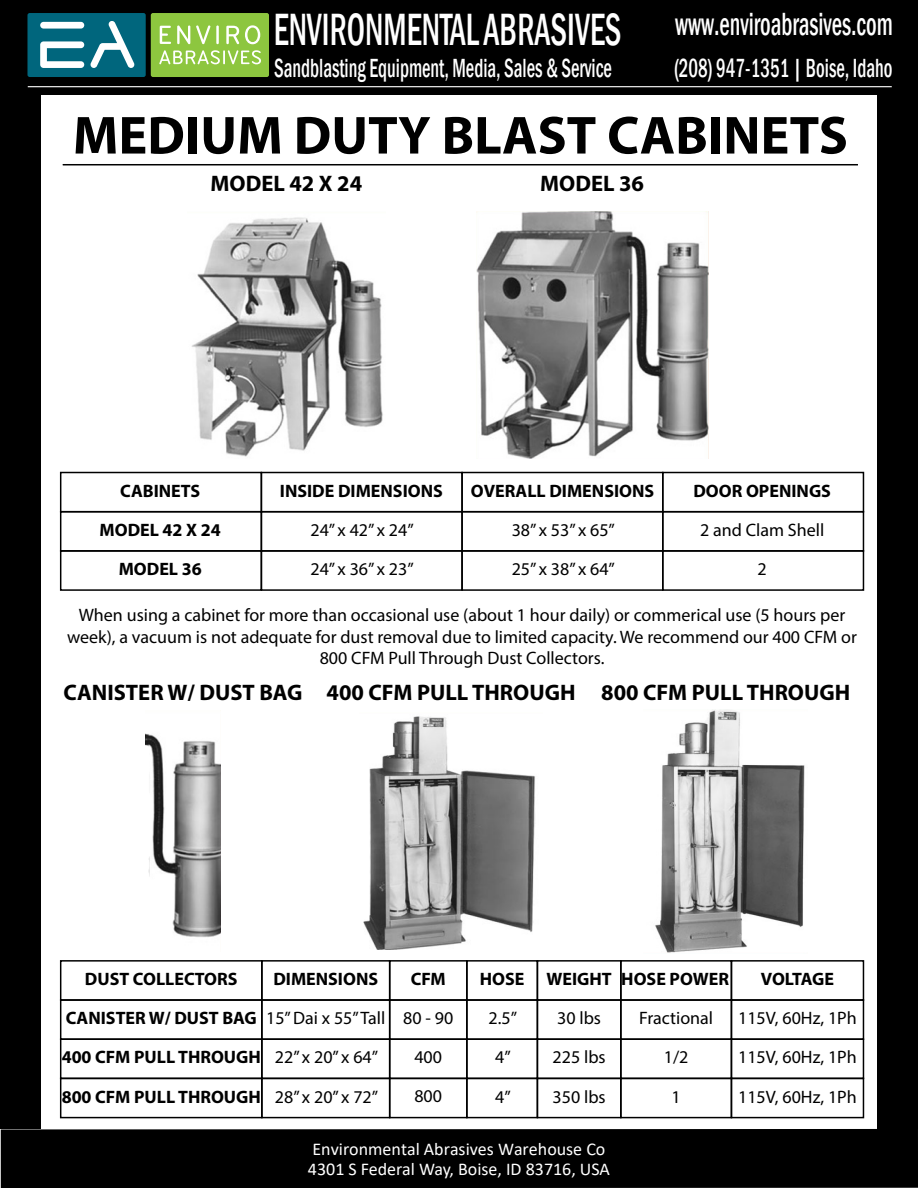
<style>
.page{position:relative;width:918px;height:1188px;background:#fff}
.page>*{position:absolute;margin:0;border:0;box-sizing:border-box;transform-origin:0 0}
.t1{font:700 54px "Myriad Pro";color:#000}
.t2{font:500 condensed 46.5px "Franklin Gothic";color:#fff;scale:.7 1}
.t3{font:500 condensed 33px "Franklin Gothic";color:#fff;scale:.7 1}
.t4{font:500 condensed 27px "Franklin Gothic";color:#fff;scale:.7 1}
.t5{font:700 22.5px "Myriad Pro";color:#000}
.t6{font:18px/39.2px "Myriad Pro";color:#000;text-align:center}
.t7{font:700 18px/39.2px "Myriad Pro";color:#000;text-align:center}
.t8{font:18px/20.1px "Calibri";color:#fff}
</style>
<div class="page">
<div style="left:1px;top:0;width:917px;height:94px;background:#000"></div>
<div style="left:1px;top:1129px;width:917px;height:59px;background:#000"></div>
<hr style="left:28px;top:86px;width:864px;height:1px;background:#fff">
<div style="left:151px;top:13px;width:118px;height:64px;background:#8dc63f;border-radius:2px"></div>
<svg style="left:160px;top:26px;width:11px;height:18px"></svg>
<svg style="left:177px;top:25px;width:13px;height:19px"></svg>
<svg style="left:196px;top:25px;width:14px;height:19px"></svg>
<hr style="left:216px;top:25px;width:3px;height:19px;background:#fff">
<svg style="left:226px;top:26px;width:13px;height:18px"></svg>
<svg style="left:245px;top:25px;width:15px;height:19px"></svg>
<svg style="left:159px;top:50px;width:102px;height:14px"></svg>
<div style="left:28px;top:13px;width:118px;height:64px;background:#00667d;border-radius:2px"></div>
<div style="left:40px;top:22px;width:44px;height:7px;background:#fff;border-radius:3px"></div>
<svg style="left:40px;top:41px;width:44px;height:27px"></svg>
<svg style="left:90px;top:21px;width:45px;height:47px"></svg>
<div style="left:878px;top:94px;width:40px;height:1035px;background:#000"></div>
<div style="left:0;top:94px;width:41px;height:1035px;background:#000"></div>
<img style="left:476px;top:211px;width:232px;height:247px">
<img style="left:191px;top:217px;width:192px;height:240px">
<img style="left:655px;top:709px;width:150px;height:244px">
<img style="left:363px;top:716px;width:172px;height:234px">
<img style="left:145px;top:733px;width:76px;height:204px">
<div style="left:60px;top:472px;width:202px;height:40px;border:2px solid #000"></div>
<div style="left:261px;top:472px;width:202px;height:40px;border:2px solid #000"></div>
<div style="left:461px;top:472px;width:203px;height:40px;border:2px solid #000"></div>
<div style="left:662px;top:472px;width:202px;height:40px;border:2px solid #000"></div>
<div style="left:60px;top:511px;width:202px;height:41px;border:2px solid #000"></div>
<div style="left:261px;top:511px;width:202px;height:41px;border:2px solid #000"></div>
<div style="left:461px;top:511px;width:203px;height:41px;border:2px solid #000"></div>
<div style="left:662px;top:511px;width:202px;height:41px;border:2px solid #000"></div>
<div style="left:60px;top:550px;width:202px;height:41px;border:2px solid #000"></div>
<div style="left:261px;top:550px;width:202px;height:41px;border:2px solid #000"></div>
<div style="left:461px;top:550px;width:203px;height:41px;border:2px solid #000"></div>
<div style="left:662px;top:550px;width:202px;height:41px;border:2px solid #000"></div>
<div style="left:466px;top:960px;width:72px;height:41px;border:2px solid #000"></div>
<div style="left:537px;top:960px;width:85px;height:41px;border:2px solid #000"></div>
<div style="left:620px;top:960px;width:112px;height:41px;border:2px solid #000"></div>
<div style="left:731px;top:960px;width:133px;height:41px;border:2px solid #000"></div>
<div style="left:466px;top:999px;width:72px;height:41px;border:2px solid #000"></div>
<div style="left:537px;top:999px;width:85px;height:41px;border:2px solid #000"></div>
<div style="left:620px;top:999px;width:112px;height:41px;border:2px solid #000"></div>
<div style="left:731px;top:999px;width:133px;height:41px;border:2px solid #000"></div>
<div style="left:466px;top:1038px;width:72px;height:41px;border:2px solid #000"></div>
<div style="left:537px;top:1038px;width:85px;height:41px;border:2px solid #000"></div>
<div style="left:620px;top:1038px;width:112px;height:41px;border:2px solid #000"></div>
<div style="left:731px;top:1038px;width:133px;height:41px;border:2px solid #000"></div>
<div style="left:466px;top:1078px;width:72px;height:40px;border:2px solid #000"></div>
<div style="left:537px;top:1078px;width:85px;height:40px;border:2px solid #000"></div>
<div style="left:620px;top:1078px;width:112px;height:40px;border:2px solid #000"></div>
<div style="left:731px;top:1078px;width:133px;height:40px;border:2px solid #000"></div>
<div style="left:60px;top:960px;width:203px;height:41px;border:2px solid #000"></div>
<div style="left:261px;top:960px;width:129px;height:41px;border:2px solid #000"></div>
<div style="left:389px;top:960px;width:79px;height:41px;border:2px solid #000"></div>
<div style="left:60px;top:999px;width:203px;height:41px;border:2px solid #000"></div>
<div style="left:261px;top:999px;width:129px;height:41px;border:2px solid #000"></div>
<div style="left:389px;top:999px;width:79px;height:41px;border:2px solid #000"></div>
<div style="left:60px;top:1038px;width:203px;height:41px;border:2px solid #000"></div>
<div style="left:261px;top:1038px;width:129px;height:41px;border:2px solid #000"></div>
<div style="left:389px;top:1038px;width:79px;height:41px;border:2px solid #000"></div>
<div style="left:60px;top:1078px;width:203px;height:40px;border:2px solid #000"></div>
<div style="left:261px;top:1078px;width:129px;height:40px;border:2px solid #000"></div>
<div style="left:389px;top:1078px;width:79px;height:40px;border:2px solid #000"></div>
<hr style="left:63px;top:164px;width:795px;height:1px;background:#000">
<h3 class="t3" style="left:675px;top:3px;width:312px">www.enviroabrasives.com</h3>
<h3 class="t4" style="left:674px;top:50px;width:313px">(208) 947-1351 | Boise, Idaho</h3>
<h2 class="t2" style="left:274px;top:-1px;width:498px">ENVIRONMENTAL ABRASIVES</h2>
<h3 class="t4" style="left:274px;top:50px;width:484px">Sandblasting Equipment, Media, Sales &amp; Service</h3>
<h1 class="t1" style="left:73px;top:100px;width:777px">MEDIUM DUTY BLAST CABINETS</h1>
<p class="t5" style="left:211px;top:168px;width:153px">MODEL 42 X 24</p>
<p class="t5" style="left:540px;top:168px;width:105px">MODEL 36</p>
<p class="t7" style="left:100px;top:471px;width:123px">CABINETS<br>MODEL 42 X 24<br>MODEL 36</p>
<p class="t7" style="left:280px;top:471px;width:164px">INSIDE DIMENSIONS</p>
<p class="t6" style="left:310px;top:510px;width:105px;text-align:left">24” x 42” x 24”<br>24” x 36” x 23”</p>
<p class="t7" style="left:471px;top:471px;width:185px">OVERALL DIMENSIONS</p>
<p class="t6" style="left:512px;top:510px;width:105px;text-align:left">38” x 53” x 65”<br>25” x 38” x 64”</p>
<p class="t7" style="left:693px;top:471px;width:139px">DOOR OPENINGS</p>
<p class="t6" style="left:700px;top:510px;width:126px">2 and Clam Shell<br>2</p>
<p class="t6" style="left:67px;top:604px;width:791px;line-height:21.6px">When using a cabinet for more than occasional use (about 1 hour daily) or commerical use (5 hours per week), a vacuum is not adequate for dust removal due to limited capacity. We recommend our 400 CFM or<br>800 CFM Pull Through Dust Collectors.</p>
<p class="t5" style="left:64px;top:677px;width:788px">CANISTER W/ DUST BAG 400 CFM PULL THROUGH 800 CFM PULL THROUGH</p>
<p class="t7" style="left:62px;top:959px;width:201px">DUST COLLECTORS<br>CANISTER W/ DUST BAG<br>400 CFM PULL THROUGH<br>800 CFM PULL THROUGH</p>
<p class="t7" style="left:273px;top:959px;width:106px">DIMENSIONS</p>
<p class="t7" style="left:411px;top:959px;width:37px">CFM</p>
<p class="t7" style="left:480px;top:959px;width:251px">HOSE WEIGHT HOSE POWER</p>
<p class="t7" style="left:761px;top:959px;width:75px">VOLTAGE</p>
<p class="t6" style="left:266px;top:998px;width:121px">15” Dai x 55” Tall<br>22” x 20” x 64”<br>28” x 20” x 72”</p>
<p class="t6" style="left:403px;top:998px;width:52px">80 - 90<br>400<br>800</p>
<p class="t6" style="left:489px;top:998px;width:30px">2.5”<br>4”<br>4”</p>
<p class="t6" style="left:553px;top:998px;width:55px;text-align:left">30 lbs<br>225 lbs<br>350 lbs</p>
<p class="t6" style="left:639px;top:998px;width:76px">Fractional<br>1/2<br>1</p>
<p class="t6" style="left:738px;top:998px;width:120px;text-align:justify">115V, 60Hz, 1Ph 115V, 60Hz, 1Ph 115V, 60Hz, 1Ph</p>
<p class="t8" style="left:308px;top:1138px;width:304px">Environmental Abrasives Warehouse Co<br>4301 S Federal Way, Boise, ID 83716, USA</p>
</div>
